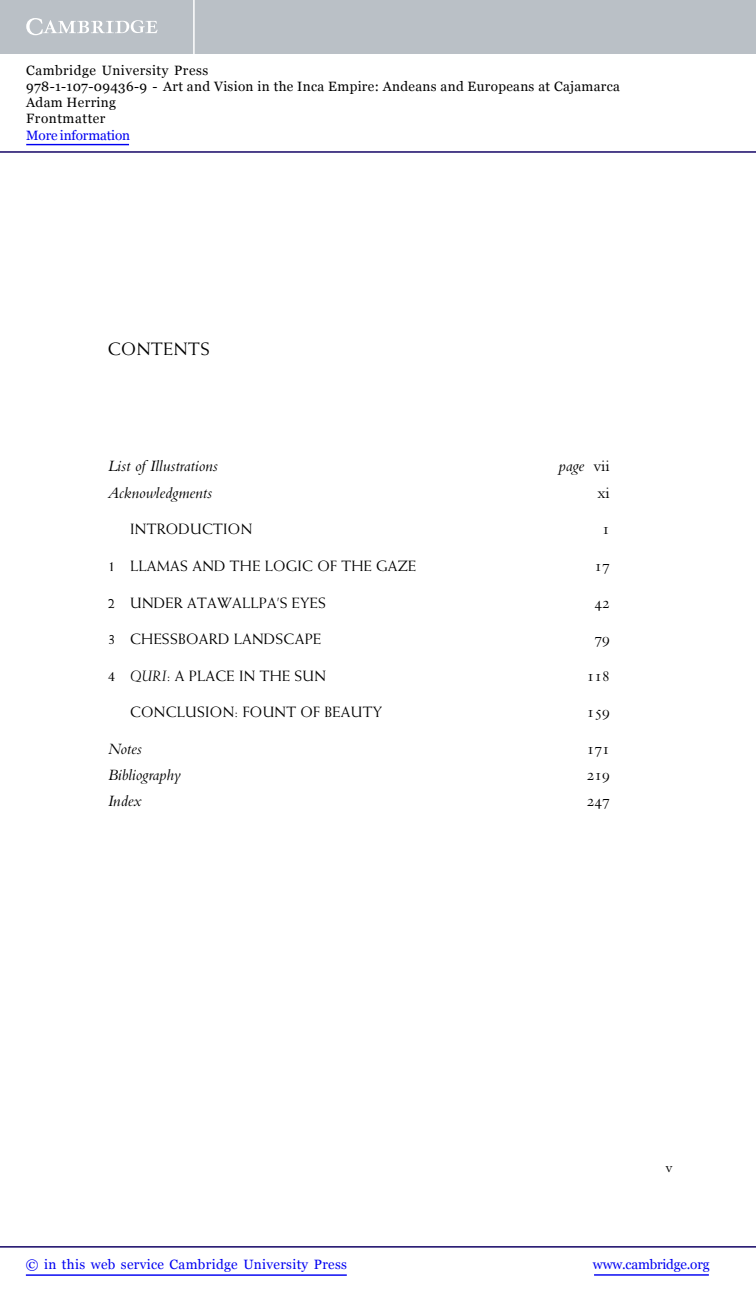
<style>
.page{position:relative;width:756px;height:1298px;background:#fff}
.page>*{position:absolute;margin:0;border:0;box-sizing:border-box;transform-origin:0 0}
.t1{font:18px "Weiss";letter-spacing:.03em;color:#000}
.t2{font:16.5px "Bembo Italic Os F";color:#000}
.t3{font:16.5px "Bembo SC";color:#000}
.t4{font:16.5px "Bembo";color:#000}
.t5{font:15px "Weiss";letter-spacing:.02em;color:#000}
.t6{font:15px "Bembo";color:#000}
.t7{font:13.5px/16.2px "Georgia";letter-spacing:.025em;color:#000}
.t8{font:13.5px "Georgia";letter-spacing:.025em;color:#0000f1}
.t9{font:13.5px "Georgia";letter-spacing:-.015em;color:#0000f1}
.t10{font:13.5px "Georgia";letter-spacing:-.01em;color:#0000f1}
.s1{font-family:"Bembo"}
.s2{font-style:italic}
</style>
<div class="page">
<div style="left:0;top:0;width:756px;height:54px;background:#bac0c6"></div>
<svg style="left:26px;top:18px;width:132px;height:17px"></svg>
<hr style="left:193px;top:0;width:2px;height:54px;background:#fff">
<hr style="left:0;top:151px;width:756px;height:2px;background:#150666">
<hr style="left:594px;top:1274px;width:115px;height:1px;background:#0000f1">
<hr style="left:0;top:1246px;width:756px;height:1px;background:#150666">
<hr style="left:26px;top:1274px;width:321px;height:1px;background:#0000f1">
<hr style="left:26px;top:144px;width:103px;height:1px;background:#0000f1">
<p class="t7" style="left:26px;top:62px;width:595px">Cambridge University Press<br>978-1-107-09436-9 - Art and Vision in the Inca Empire: Andeans and Europeans at Cajamarca Adam Herring<br>Frontmatter</p>
<p class="t10" style="left:26px;top:127px;width:105px">More information</p>
<p class="t1" style="left:108px;top:342px;width:104px">CONTENTS</p>
<p class="t2" style="left:108px;top:460px;width:112px">List of Illustrations</p>
<p class="t2" style="left:559px;top:460px;width:53px">page <span class="s1">vii</span></p>
<p class="t2" style="left:108px;top:486px;width:106px">Acknowledgments</p>
<p class="t4" style="left:597px;top:486px;width:14px">xi</p>
<p class="t5" style="left:130px;top:523px;width:124px">INTRODUCTION</p>
<p class="t3" style="left:602px;top:523px;width:9px">1</p>
<p class="t5" style="left:108px;top:560px;width:310px">1 LLAMAS AND THE LOGIC OF THE GAZE</p>
<p class="t3" style="left:594px;top:560px;width:17px">17</p>
<p class="t5" style="left:108px;top:596px;width:220px">2 UNDER ATAWALLPA’S EYES</p>
<p class="t3" style="left:594px;top:596px;width:17px">42</p>
<p class="t5" style="left:108px;top:633px;width:215px">3 CHESSBOARD LANDSCAPE</p>
<p class="t3" style="left:594px;top:633px;width:17px">79</p>
<p class="t5" style="left:108px;top:669px;width:220px">4 <span class="s2">QURI</span>: A PLACE IN THE SUN</p>
<p class="t3" style="left:587px;top:669px;width:25px">118</p>
<p class="t5" style="left:130px;top:706px;width:254px">CONCLUSION: FOUNT OF BEAUTY</p>
<p class="t3" style="left:587px;top:706px;width:25px">159</p>
<p class="t2" style="left:108px;top:743px;width:36px">Notes</p>
<p class="t3" style="left:587px;top:743px;width:25px">171</p>
<p class="t2" style="left:108px;top:769px;width:75px">Bibliography</p>
<p class="t3" style="left:587px;top:769px;width:25px">219</p>
<p class="t2" style="left:108px;top:795px;width:35px">Index</p>
<p class="t3" style="left:587px;top:795px;width:25px">247</p>
<p class="t6" style="left:665px;top:1162px;width:9px">v</p>
<p class="t8" style="left:26px;top:1256px;width:323px">© in this web service Cambridge University Press</p>
<p class="t9" style="left:593px;top:1256px;width:118px">www.cambridge.org</p>
</div>
